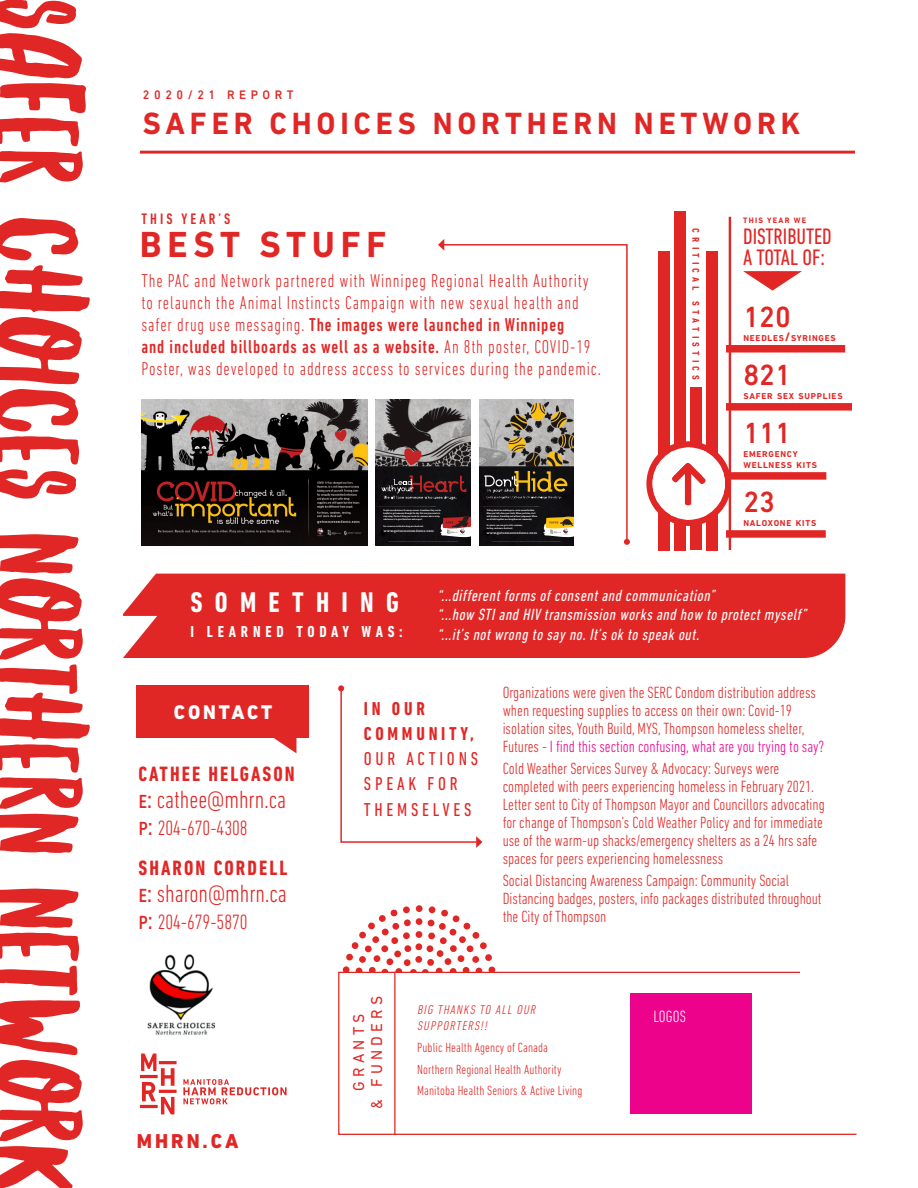
<style>
.page{position:relative;width:918px;height:1188px;background:#fff}
.page>*{position:absolute;margin:0;border:0;box-sizing:border-box;transform-origin:0 0}
.t1{font:124.5px "Northern Soul Caps";color:#e12725}
.t2{font:700 36.9px "DIN Next LT Pro";letter-spacing:.16em;color:#e12725}
.t3{font:700 31.2px "DIN Next LT Pro";letter-spacing:.16em;color:#e12725}
.t4{font:500 29.7px "DIN Next LT Pro";color:#e12725}
.t5{font:700 condensed 28.95px "DIN Next LT Pro";letter-spacing:.43em;color:#fff}
.t6{font:300 condensed 25.35px "DIN Next LT Pro";color:#e12725}
.t7{font:condensed 22.8px "DIN Next LT Pro";color:#e12725}
.t8{font:300 condensed 21.15px "DIN Next LT Pro";color:#e12725}
.t9{font:700 condensed 21.15px "DIN Next LT Pro";letter-spacing:.1em;color:#e12725}
.t10{font:800 20.4px "DIN Next LT Pro";letter-spacing:.15em;color:#e12725}
.t11{font:800 20.1px "DIN Next LT Pro";letter-spacing:.15em;color:#fff}
.t12{font:300 condensed 18.9px/21.9px "DIN Next LT Pro";letter-spacing:.05em;color:#e12725;scale:.94 1}
.t13{font:condensed 18.9px/25.2px "DIN Next LT Pro";letter-spacing:.2em;color:#e12725}
.t14{font:700 condensed 18.9px/25.2px "DIN Next LT Pro";letter-spacing:.2em;color:#e12725}
.t15{font:300 condensed 16.65px "DIN Next LT Pro";letter-spacing:.01em;color:#fff}
.t16{font:300 condensed 16.5px/18px "DIN Next LT Pro";color:#e12725}
.t17{font:italic condensed 16.5px/19.5px "DIN Next LT Pro";color:#fff}
.t18{font:700 condensed 16.2px "DIN Next LT Pro";letter-spacing:.3em;color:#fff}
.t19{font:16.05px "DIN Next LT Pro";letter-spacing:.27em;color:#e12725}
.t20{font:500 condensed 15.45px "DIN Next LT Pro";letter-spacing:.2em;color:#e12725}
.t21{font:300 condensed 13.5px/21.6px "DIN Next LT Pro";letter-spacing:.01em;color:#e12725}
.t22{font:italic 300 condensed 12.9px/16.5px "DIN Next LT Pro";color:#e12725;scale:1.04 1}
.t23{font:500 condensed 12.9px "DIN Next LT Pro";letter-spacing:.33em;color:#e12725}
.t24{font:500 12.6px "DIN Next LT Pro";letter-spacing:.37em;color:#e12725}
.t25{font:700 8.7px/11.1px "DIN Next LT Pro";letter-spacing:.085em;color:#e12725}
.t26{font:700 7.95px "DIN Next LT Pro";letter-spacing:.16em;color:#e12725}
.t27{font:700 3.3px "freeversion Sketch Block";letter-spacing:.04em;color:#fff}
.t28{font:700 condensed 2.4px/2.8px "Myriad Pro";letter-spacing:.03em;color:#fff}
.s1{font-weight:500}
.s2{font-size:12.45px}
.s3{font-weight:400}
.s4{font-weight:400;font-size:25.35px}
.s5{color:#ed028c}
</style>
<div class="page">
<img style="left:147px;top:954px;width:69px;height:81px">
<div style="left:160px;top:574px;width:685px;height:84px;background:#e12725"></div>
<svg style="left:123px;top:573px;width:37px;height:135px"></svg>
<div style="left:726px;top:345px;width:119px;height:8px;background:#e12725"></div>
<div style="left:726px;top:403px;width:126px;height:8px;background:#e12725"></div>
<div style="left:726px;top:472px;width:100px;height:8px;background:#e12725"></div>
<div style="left:726px;top:530px;width:100px;height:8px;background:#e12725"></div>
<svg style="left:444px;top:243px;width:184px;height:299px"></svg>
<svg style="left:438px;top:239px;width:6px;height:12px"></svg>
<svg style="left:624px;top:539px;width:6px;height:6px"></svg>
<svg style="left:338px;top:685px;width:144px;height:163px"></svg>
<div style="left:674px;top:211px;width:12px;height:340px;background:#e12725"></div>
<div style="left:690px;top:388px;width:12px;height:162px;background:#e12725"></div>
<div style="left:659px;top:251px;width:11px;height:300px;background:#e12725"></div>
<div style="left:707px;top:251px;width:11px;height:300px;background:#e12725"></div>
<hr style="left:729px;top:217px;width:2px;height:333px;background:#e12725">
<svg style="left:646px;top:441px;width:83px;height:85px"></svg>
<svg style="left:343px;top:905px;width:152px;height:66px"></svg>
<div style="left:392px;top:923px;width:7px;height:7px;background:#e12725;border-radius:50%"></div>
<div style="left:416px;top:918px;width:6px;height:7px;background:#e12725;border-radius:50%"></div>
<div style="left:416px;top:931px;width:6px;height:7px;background:#e12725;border-radius:50%"></div>
<div style="left:415px;top:943px;width:7px;height:7px;background:#e12725;border-radius:50%"></div>
<div style="left:415px;top:956px;width:7px;height:7px;background:#e12725;border-radius:50%"></div>
<svg style="left:274px;top:738px;width:22px;height:15px"></svg>
<div style="left:137px;top:685px;width:172px;height:53px;background:#e12725"></div>
<svg style="left:743px;top:271px;width:59px;height:20px"></svg>
<svg style="left:140px;top:1053px;width:37px;height:61px"></svg>
<svg style="left:183px;top:1079px;width:104px;height:25px"></svg>
<hr style="left:140px;top:151px;width:715px;height:3px;background:#e12725">
<svg style="left:338px;top:971px;width:519px;height:164px"></svg>
<hr style="left:394px;top:972px;width:2px;height:163px;background:#e12725">
<div style="left:630px;top:993px;width:122px;height:121px;background:#ed028c"></div>
<img style="left:141px;top:399px;width:226px;height:147px">
<img style="left:479px;top:399px;width:95px;height:147px">
<svg style="left:479px;top:506px;width:61px;height:1px"></svg>
<svg style="left:484px;top:471px;width:83px;height:28px;background:#483e23"></svg>
<svg style="left:543px;top:517px;width:31px;height:20px"></svg>
<img style="left:376px;top:399px;width:95px;height:147px">
<svg style="left:381px;top:475px;width:85px;height:25px;background:#392326"></svg>
<svg style="left:376px;top:506px;width:61px;height:1px"></svg>
<svg style="left:440px;top:517px;width:31px;height:20px"></svg>
<h1 class="t1" style="left:108px;top:-3px;width:1202px;rotate:90deg">SAFER CHOICES NORTHERN NETWORK</h1>
<p class="t24" style="left:143px;top:88px;width:152px">2020/21 REPORT</p>
<h3 class="t3" style="left:143px;top:105px;width:659px">SAFER CHOICES NORTHERN NETWORK</h3>
<p class="t20" style="left:141px;top:210px;width:91px">THIS YEAR’S</p>
<h2 class="t2" style="left:140px;top:223px;width:248px">BEST STUFF</h2>
<p class="t12" style="left:141px;top:270px;width:490px">The PAC and Network partnered with Winnipeg Regional Health Authority to relaunch the Animal Instincts Campaign with new sexual health and safer drug use messaging. <span class="s1">The images were launched in Winnipeg<br>and included billboards as well as a website.</span> An 8th poster, COVID-19<br>Poster, was developed to address access to services during the pandemic.</p>
<p class="t28" style="left:384px;top:509px;width:59px">People use substances for many reasons. Sometimes they can be helpful or get someone through the day. Not everyone wants to stop using. The best thing you can do for someone who is using substances is to give them love and respect.</p>
<p class="t28" style="left:384px;top:525px;width:42px">For resources related to drug use check out:</p>
<p class="t27" style="left:383px;top:529px;width:52px">www.getsomecondoms.com</p>
<p class="t28" style="left:487px;top:509px;width:52px">Talking about sex and drug use can be uncomfortable.<br>When you talk, share your truth. When you listen, do it with kindness, friendship and without judgement. When we all talk together we strengthen our community.</p>
<p class="t28" style="left:487px;top:524px;width:37px">For places you can go to talk, condoms, testing, and more check out:</p>
<p class="t27" style="left:487px;top:531px;width:52px">www.getsomecondoms.com</p>
<p class="t23" style="left:704px;top:228px;width:153px;rotate:90deg">critical statistics</p>
<p class="t26" style="left:743px;top:215px;width:64px">THIS YEAR WE</p>
<h3 class="t7" style="left:743px;top:245px;width:83px">A TOTAL OF:</h3>
<h3 class="t7" style="left:743px;top:223px;width:90px">DISTRIBUTED</h3>
<h3 class="t4" style="left:743px;top:299px;width:49px">120</h3>
<p class="t25" style="left:743px;top:332px;width:94px">NEEDLES<span class="s2">/</span>SYRINGES</p>
<h3 class="t4" style="left:743px;top:357px;width:49px">821</h3>
<p class="t25" style="left:743px;top:390px;width:101px">SAFER SEX SUPPLIES</p>
<h3 class="t4" style="left:743px;top:415px;width:49px">111</h3>
<p class="t25" style="left:743px;top:448px;width:75px">EMERGENCY<br>WELLNESS KITS</p>
<h3 class="t4" style="left:743px;top:485px;width:33px">23</h3>
<p class="t25" style="left:743px;top:517px;width:74px">NALOXONE KITS</p>
<h3 class="t5" style="left:190px;top:586px;width:210px">SOMETHING</h3>
<p class="t18" style="left:190px;top:622px;width:214px">I LEARNED TODAY WAS:</p>
<p class="t17" style="left:437px;top:585px;width:374px">“...differentforms ofconsentand communication”<br>“...how STIand HIVtransmission works and how to protectmyself” “...it’s notwrong to say no.It’s ok to speak out.</p>
<p class="t11" style="left:174px;top:701px;width:100px">CONTACT</p>
<p class="t9" style="left:138px;top:762px;width:158px">CATHEE HELGASON</p>
<h3 class="t6" style="left:138px;top:785px;width:149px"><span class="s3">e:</span> cathee@mhrn.ca</h3>
<p class="t8" style="left:138px;top:816px;width:111px"><span class="s4">p:</span> 204-670-4308</p>
<p class="t9" style="left:138px;top:855px;width:151px">SHARON CORDELL</p>
<h3 class="t6" style="left:138px;top:879px;width:150px"><span class="s3">e:</span> sharon@mhrn.ca</h3>
<p class="t8" style="left:138px;top:909px;width:111px"><span class="s4">p:</span> 204-679-5870</p>
<p class="t10" style="left:137px;top:1129px;width:103px">MHRN.CA</p>
<p class="t14" style="left:364px;top:696px;width:111px">IN OUR<br>COMMUNITY,</p>
<p class="t13" style="left:364px;top:746px;width:116px">OUR ACTIONS<br>SPEAK FOR<br>THEMSELVES</p>
<p class="t16" style="left:503px;top:683px;width:323px">Organizations were given the SERC Condom distribution address when requesting supplies to access on their own: Covid-19 isolation sites, Youth Build, MYS, Thompson homeless shelter, Futures - <span class="s5">I find this section confusing, what are you trying to say?</span></p>
<p class="t16" style="left:503px;top:759px;width:324px">Cold Weather Services Survey &amp; Advocacy: Surveys were completed with peers experiencing homeless in February 2021.<br>Letter sent to City of Thompson Mayor and Councillors advocating for change of Thompson’s Cold Weather Policy and for immediate use of the warm-up shacks/emergency shelters as a 24 hrs safe spaces for peers experiencing homelessness</p>
<p class="t16" style="left:503px;top:871px;width:321px">Social Distancing Awareness Campaign: Community Social<br>Distancing badges, posters, info packages distributed throughout the City of Thompson</p>
<p class="t19" style="left:367px;top:1109px;width:114px;rotate:-90deg">&amp; FUNDERS</p>
<p class="t19" style="left:349px;top:1091px;width:79px;rotate:-90deg">GRANTS</p>
<p class="t22" style="left:417px;top:1001px;width:118px">BIG THANKS TO ALL OUR<br>SUPPORTERS!!</p>
<p class="t21" style="left:417px;top:1036px;width:146px">Public Health Agency of Canada<br>Northern Regional Health Authority</p>
<p class="t21" style="left:417px;top:1080px;width:167px">Manitoba Health Seniors &amp; Active Living</p>
<p class="t15" style="left:654px;top:1007px;width:34px">LOGOS</p>
</div>
